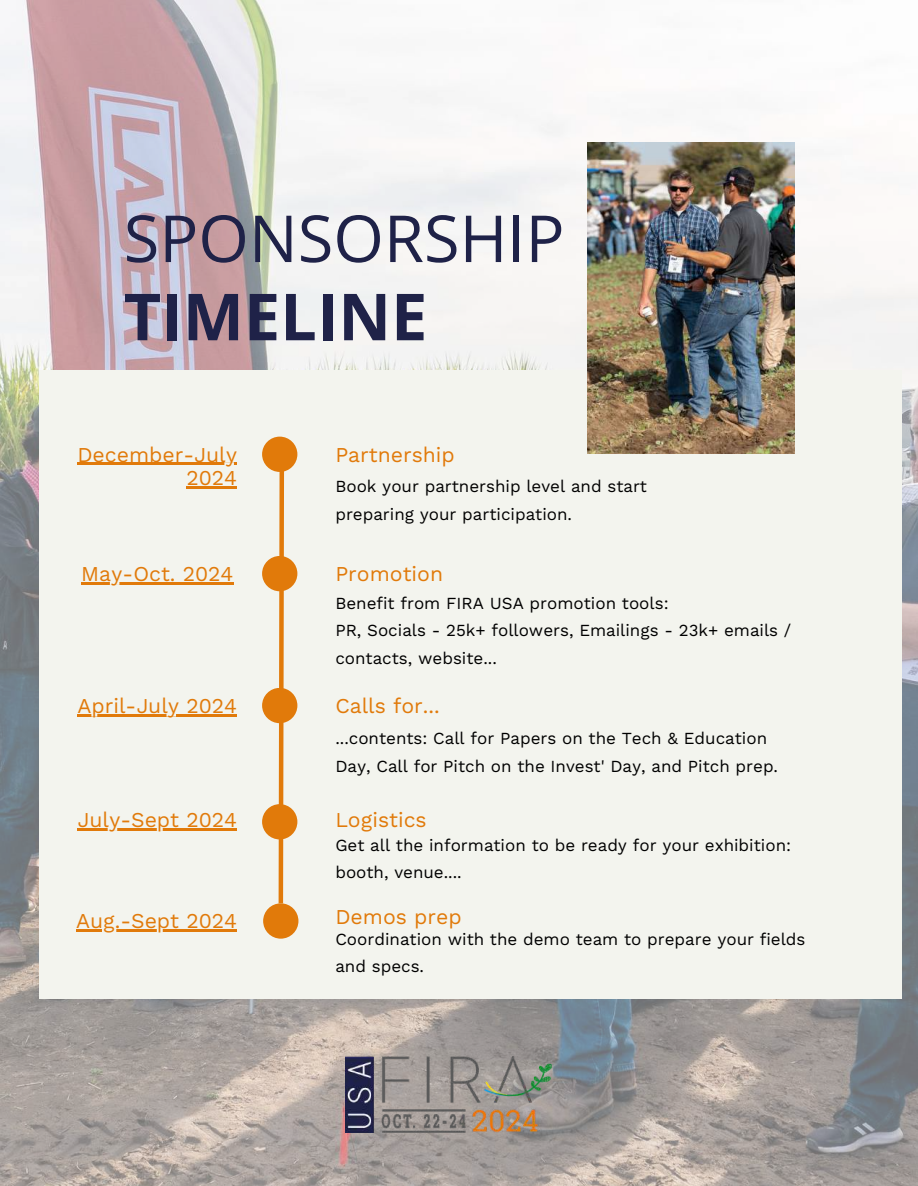
<style>
.page{position:relative;width:918px;height:1186px;background:#fff}
.page>*{position:absolute;margin:0;border:0;box-sizing:border-box;transform-origin:0 0}
.t1{font:64.95px "Open Sans";color:#1f2248}
.t2{font:700 64.95px "Open Sans";color:#1f2248}
.t3{font:21.15px "Work Sans";color:#e17a0a}
.t4{font:16.95px/27.5px "Work Sans";color:#000}
</style>
<div class="page">
<img style="left:0;top:0;width:918px;height:1186px">
<div style="left:40px;top:370px;width:862px;height:629px;background:#f3f4ee"></div>
<img style="left:588px;top:142px;width:207px;height:312px">
<div style="left:262px;top:437px;width:35px;height:35px;background:#e17a0a;border-radius:50%"></div>
<div style="left:262px;top:556px;width:35px;height:35px;background:#e17a0a;border-radius:50%"></div>
<div style="left:262px;top:688px;width:35px;height:35px;background:#e17a0a;border-radius:50%"></div>
<div style="left:262px;top:804px;width:35px;height:35px;background:#e17a0a;border-radius:50%"></div>
<svg style="left:276px;top:470px;width:10px;height:433px"></svg>
<hr style="left:77px;top:463px;width:160px;height:2px;background:#e17a0a">
<hr style="left:186px;top:486px;width:51px;height:2px;background:#e17a0a">
<hr style="left:81px;top:582px;width:152px;height:2px;background:#e17a0a">
<hr style="left:78px;top:714px;width:159px;height:2px;background:#e17a0a">
<hr style="left:78px;top:828px;width:159px;height:2px;background:#e17a0a">
<div style="left:263px;top:903px;width:35px;height:35px;background:#e17a0a;border-radius:50%"></div>
<hr style="left:76px;top:929px;width:161px;height:2px;background:#e17a0a">
<img style="left:345px;top:1056px;width:206px;height:76px">
<h1 class="t1" style="left:124px;top:193px;width:442px">SPONSORSHIP</h1>
<h1 class="t2" style="left:124px;top:271px;width:305px">TIMELINE</h1>
<p class="t3" style="left:77px;top:442px;width:161px">December-July</p>
<p class="t3" style="left:335px;top:442px;width:121px">Partnership</p>
<p class="t3" style="left:186px;top:465px;width:52px">2024</p>
<p class="t4" style="left:335px;top:472px;width:313px">Book your partnership level and start preparing your participation.</p>
<p class="t3" style="left:81px;top:561px;width:154px">May-Oct. 2024</p>
<p class="t3" style="left:335px;top:561px;width:109px">Promotion</p>
<p class="t4" style="left:335px;top:589px;width:458px">Benefit from FIRA USA promotion tools:<br>PR, Socials - 25k+ followers, Emailings - 23k+ emails / contacts, website...</p>
<p class="t3" style="left:78px;top:693px;width:161px">April-July 2024</p>
<p class="t3" style="left:335px;top:693px;width:106px">Calls for...</p>
<p class="t4" style="left:335px;top:725px;width:444px">...contents: Call for Papers on the Tech &amp; Education<br>Day, Call for Pitch on the Invest' Day, and Pitch prep.</p>
<p class="t3" style="left:78px;top:807px;width:161px">July-Sept 2024</p>
<p class="t3" style="left:335px;top:807px;width:93px">Logistics</p>
<p class="t3" style="left:76px;top:909px;width:162px">Aug.-Sept 2024</p>
<p class="t4" style="left:335px;top:831px;width:457px">Get all the information to be ready for your exhibition: booth, venue....</p>
<p class="t3" style="left:335px;top:904px;width:128px">Demos prep</p>
<p class="t4" style="left:335px;top:925px;width:472px">Coordination with the demo team to prepare your fields and specs.</p>
</div>
